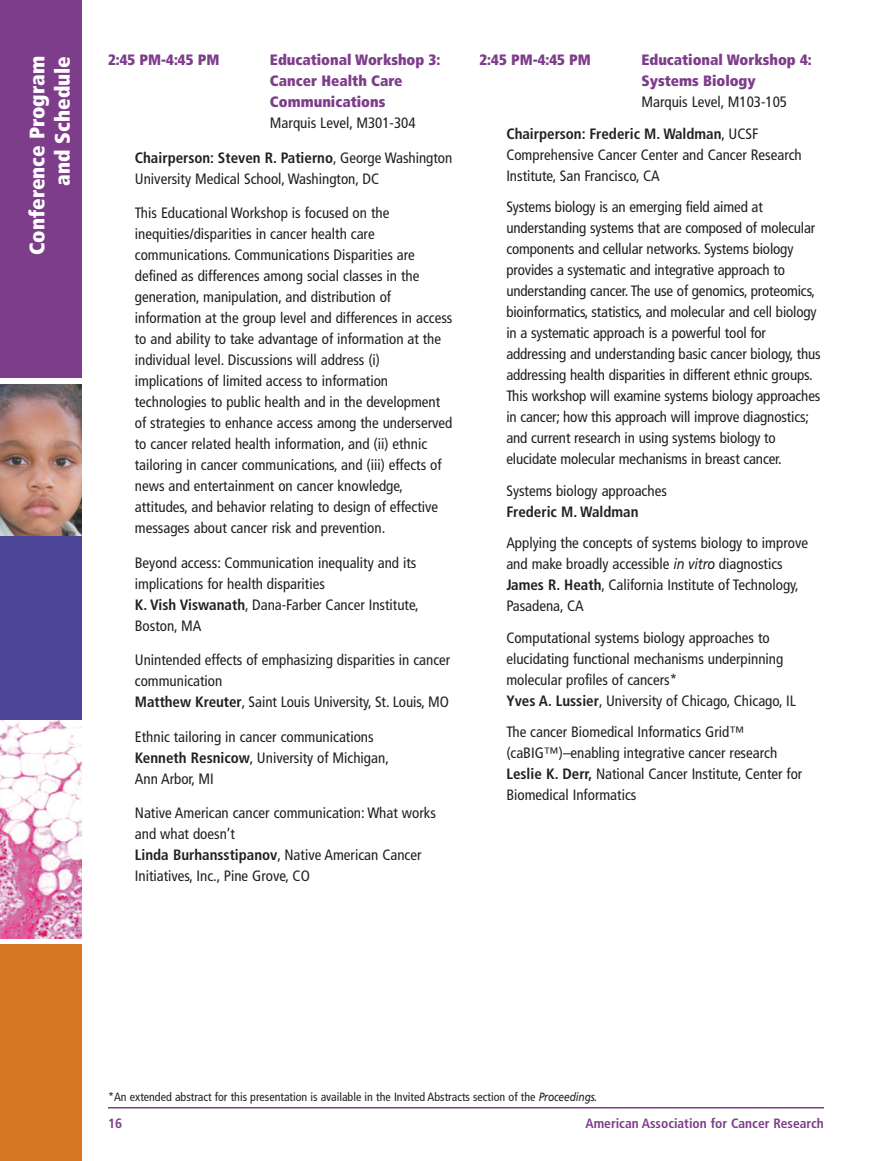
<style>
.page{position:relative;width:878px;height:1161px;background:#fff}
.page>*{position:absolute;margin:0;border:0;box-sizing:border-box;transform-origin:0 0}
.t1{font:900 condensed 21px/25.2px "Frutiger";color:#fff;text-align:right}
.t2{font:condensed 15px/21px "Frutiger";color:#231f20}
.t3{font:900 condensed 15px/21px "Frutiger";color:#7e3d8b}
.t4{font:700 condensed 15px/31.5px "Frutiger";color:#231f20}
.t5{font:700 condensed 13.5px "Frutiger";color:#7e3d8b}
.t6{font:condensed 12px "Frutiger";color:#231f20}
.s1{font-weight:700}
.s2{font-weight:400}
.s3{font-style:italic;font-stretch:normal}
</style>
<div class="page">
<hr style="left:108px;top:1107px;width:716px;height:1px;background:#7e3d8b">
<div style="left:0;top:0;width:81px;height:378px;background:#7e3d8b"></div>
<div style="left:0;top:385px;width:81px;height:553px;background:#4d4597"></div>
<div style="left:0;top:945px;width:81px;height:216px;background:#d77725"></div>
<img style="left:0;top:385px;width:81px;height:150px">
<img style="left:0;top:721px;width:81px;height:217px">
<h1 class="t1" style="left:26px;top:255px;width:201px;rotate:-90deg">Conference Program and Schedule</h1>
<p class="t3" style="left:108px;top:51px;width:113px">2:45 PM-4:45 PM</p>
<p class="t3" style="left:270px;top:51px;width:172px">Educational Workshop 3:<br>Cancer Health Care<br>Communications</p>
<p class="t2" style="left:270px;top:114px;width:147px">Marquis Level, M301-304</p>
<p class="t2" style="left:135px;top:148px;width:319px"><span class="s1">Chairperson: Steven R. Patierno</span>, George Washington<br>University Medical School, Washington, DC</p>
<p class="t2" style="left:135px;top:204px;width:319px">This Educational Workshop is focused on the inequities/disparities in cancer health care communications. Communications Disparities are defined as differences among social classes in the generation, manipulation, and distribution of information at the group level and differences in access to and ability to take advantage of information at the individual level. Discussions will address (i)<br>implications of limited access to information technologies to public health and in the development of strategies to enhance access among the underserved to cancer related health information, and (ii) ethnic tailoring in cancer communications, and (iii) effects of news and entertainment on cancer knowledge, attitudes, and behavior relating to design of effective messages about cancer risk and prevention.</p>
<p class="t2" style="left:135px;top:553px;width:285px">Beyond access: Communication inequality and its implications for health disparities<br><span class="s1">K. Vish Viswanath</span>, Dana-Farber Cancer Institute, Boston, MA</p>
<p class="t2" style="left:135px;top:651px;width:317px">Unintended effects of emphasizing disparities in cancer communication<br><span class="s1">Matthew Kreuter</span>, Saint Louis University, St. Louis, MO</p>
<p class="t2" style="left:135px;top:727px;width:255px">Ethnic tailoring in cancer communications<br><span class="s1">Kenneth Resnicow</span>, University of Michigan,<br>Ann Arbor, MI</p>
<p class="t2" style="left:135px;top:804px;width:302px">Native American cancer communication: What works and what doesn’t<br><span class="s1">Linda Burhansstipanov</span>, Native American Cancer Initiatives, Inc., Pine Grove, CO</p>
<p class="t3" style="left:479px;top:51px;width:113px">2:45 PM-4:45 PM</p>
<p class="t3" style="left:641px;top:51px;width:172px">Educational Workshop 4:<br>Systems Biology</p>
<p class="t4" style="left:506px;top:87px;width:282px;text-indent:135px"><span class="s2">Marquis Level, M103-105<br></span>Chairperson: Frederic M. Waldman<span class="s2">, UCSF</span></p>
<p class="t2" style="left:506px;top:145px;width:297px">Comprehensive Cancer Center and Cancer Research<br>Institute, San Francisco, CA</p>
<p class="t2" style="left:506px;top:198px;width:316px">Systems biology is an emerging field aimed at understanding systems that are composed of molecular components and cellular networks. Systems biology provides a systematic and integrative approach to understanding cancer. The use of genomics, proteomics, bioinformatics, statistics, and molecular and cell biology in a systematic approach is a powerful tool for addressing and understanding basic cancer biology, thus addressing health disparities in different ethnic groups.<br>This workshop will examine systems biology approaches in cancer; how this approach will improve diagnostics; and current research in using systems biology to elucidate molecular mechanisms in breast cancer.</p>
<p class="t2" style="left:506px;top:481px;width:162px">Systems biology approaches</p>
<p class="t4" style="left:506px;top:497px;width:134px">Frederic M. Waldman</p>
<p class="t2" style="left:506px;top:534px;width:303px">Applying the concepts of systems biology to improve and make broadly accessible <span class="s3">in vitro</span> diagnostics <span class="s1">James R. Heath</span>, California Institute of Technology, Pasadena, CA</p>
<p class="t2" style="left:506px;top:628px;width:291px">Computational systems biology approaches to elucidating functional mechanisms underpinning molecular profiles of cancers*<br><span class="s1">Yves A. Lussier</span>, University of Chicago, Chicago, IL</p>
<p class="t2" style="left:506px;top:723px;width:297px">The cancer Biomedical Informatics Grid™ (caBIG™)–enabling integrative cancer research <span class="s1">Leslie K. Derr,</span> National Cancer Institute, Center for Biomedical Informatics</p>
<p class="t6" style="left:108px;top:1092px;width:491px">*An extended abstract for this presentation is available in the Invited Abstracts section of the <span class="s3">Proceedings.</span></p>
<p class="t5" style="left:108px;top:1118px;width:16px">16</p>
<p class="t5" style="left:585px;top:1118px;width:240px">American Association for Cancer Research</p>
</div>
